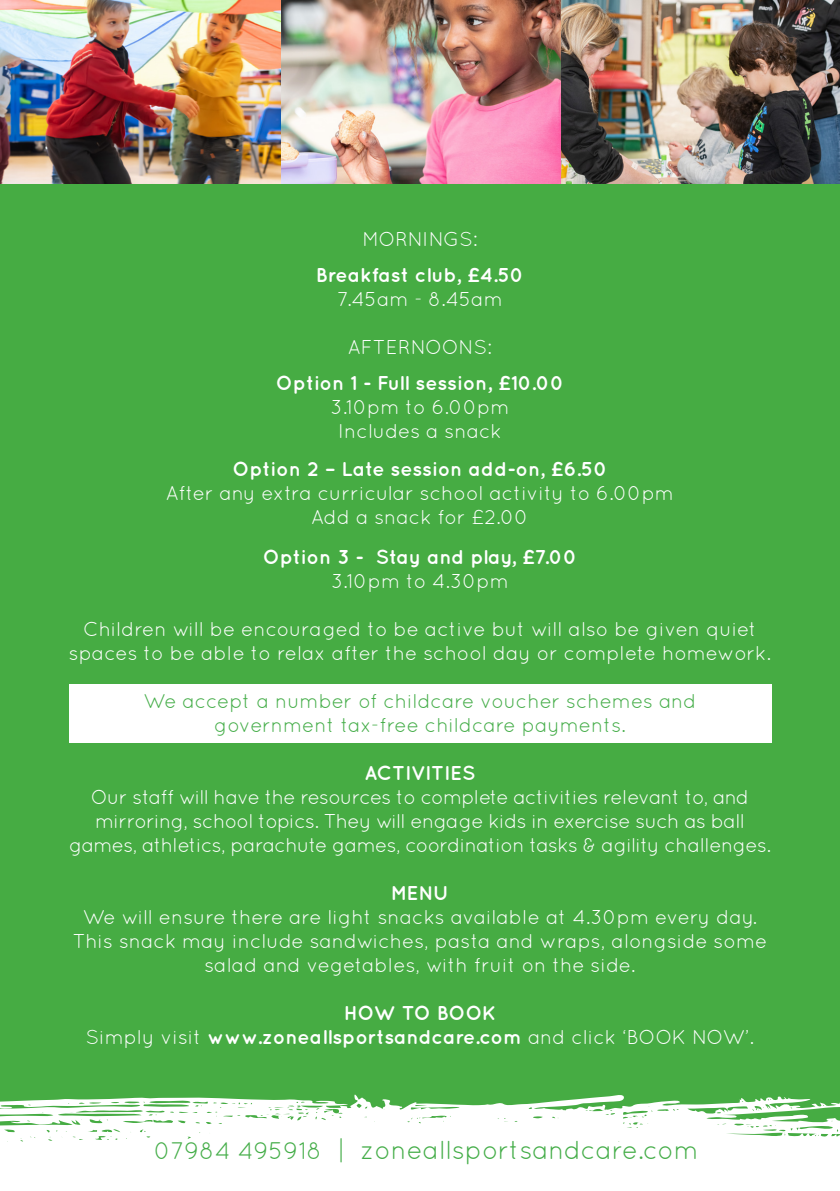
<style>
.page{position:relative;width:840px;height:1191px;background:#fff}
.page>*{position:absolute;margin:0;border:0;box-sizing:border-box;transform-origin:0 0}
.t1{font:26px "Quicksand";color:#44ad48}
.t2{font:20px/24px "Quicksand";color:#fff;text-align:center}
.t3{font:20px/24px "Quicksand";letter-spacing:-.03em;color:#fff;text-align:center}
.t4{font:700 20px "Quicksand";color:#fff}
.t5{font:20px/24px "Quicksand";color:#44ad48;text-align:center}
.t6{font:700 20px "Quicksand";letter-spacing:-.03em;color:#fff}
.s1{font-weight:700}
.s2{font-size:24px}
</style>
<div class="page">
<div style="left:0;top:1px;width:839px;height:1190px;background:#46ac43"></div>
<img style="left:280px;top:0;width:559px;height:184px">
<div style="left:69px;top:683px;width:701px;height:59px;background:#fff"></div>
<svg style="left:0;top:1094px;width:839px;height:97px;fill:#fff"></svg>
<img style="left:0;top:0;width:280px;height:184px">
<p class="t2" style="left:362px;top:227px;width:117px">MORNINGS:</p>
<p class="t4" style="left:316px;top:263px;width:209px">Breakfast club, £4.50</p>
<p class="t2" style="left:337px;top:287px;width:167px">7.45am - 8.45am</p>
<p class="t2" style="left:348px;top:335px;width:145px">AFTERNOONS:</p>
<p class="t4" style="left:275px;top:371px;width:290px">Option 1 - Full session, £10.00</p>
<p class="t2" style="left:330px;top:395px;width:180px">3.10pm to 6.00pm</p>
<p class="t2" style="left:338px;top:419px;width:165px">Includes a snack</p>
<p class="t4" style="left:232px;top:457px;width:376px">Option 2 – Late session add-on, £6.50</p>
<p class="t2" style="left:166px;top:481px;width:509px">After any extra curricular school activity to 6.00pm</p>
<p class="t2" style="left:311px;top:505px;width:219px">Add a snack for £2.00</p>
<p class="t4" style="left:262px;top:545px;width:316px">Option 3 - Stay and play, £7.00</p>
<p class="t2" style="left:331px;top:569px;width:179px">3.10pm to 4.30pm</p>
<p class="t2" style="left:69px;top:617px;width:703px">Children will be encouraged to be active but will also be given quiet spaces to be able to relax after the school day or complete homework.</p>
<p class="t5" style="left:143px;top:689px;width:554px">We accept a number of childcare voucher schemes and government tax-free childcare payments.</p>
<p class="t4" style="left:364px;top:761px;width:112px">ACTIVITIES</p>
<p class="t3" style="left:69px;top:785px;width:703px">Our staff will have the resources to complete activities relevant to, and mirroring, school topics. They will engage kids in exercise such as ball games, athletics, parachute games, coordination tasks &amp; agility challenges.</p>
<p class="t4" style="left:390px;top:881px;width:60px">MENU</p>
<p class="t2" style="left:73px;top:905px;width:695px">We will ensure there are light snacks available at 4.30pm every day.<br>This snack may include sandwiches, pasta and wraps, alongside some salad and vegetables, with fruit on the side.</p>
<p class="t6" style="left:343px;top:1001px;width:154px">HOW TO BOOK</p>
<p class="t2" style="left:86px;top:1025px;width:669px">Simply visit <span class="s1">www.zoneallsportsandcare.com</span> and click ‘BOOK NOW’.</p>
<p class="t1" style="left:154px;top:1135px;width:545px"><span class="s2">07984 495918</span> | zoneallsportsandcare.com</p>
</div>
